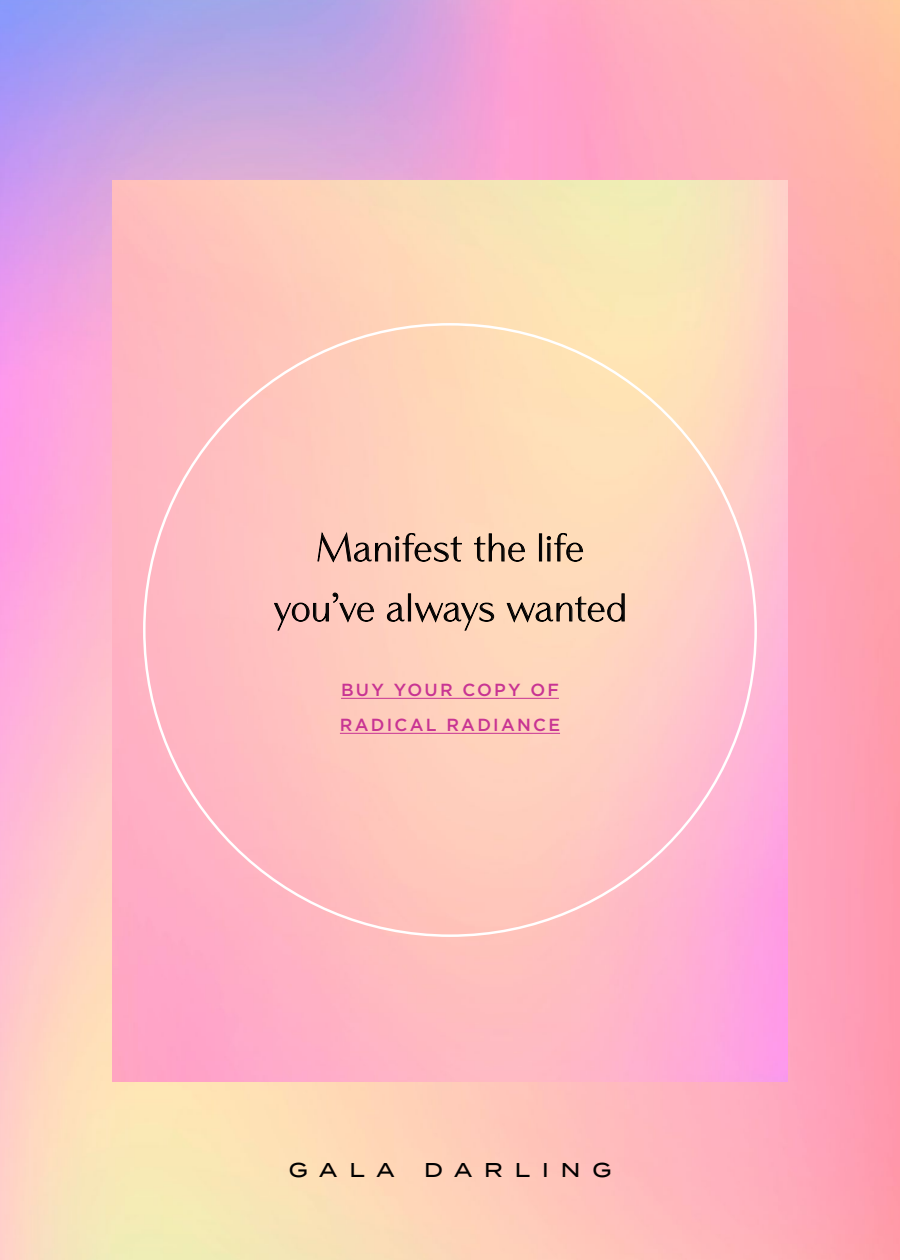
<style>
.page{position:relative;width:900px;height:1260px;background:#fff}
.page>*{position:absolute;margin:0;border:0;box-sizing:border-box;transform-origin:0 0}
.t1{font:40px/60px "Vanitas";letter-spacing:.015em;color:#000;text-align:center}
.t2{font:500 20px "Termina";letter-spacing:.6em;color:#000}
.t3{font:500 17.5px/35px "Gotham";letter-spacing:.13em;color:#c83493}
</style>
<div class="page">
<img style="left:112px;top:180px;width:676px;height:902px">
<hr style="left:341px;top:698px;width:218px;height:1px;background:#c83493">
<hr style="left:340px;top:733px;width:220px;height:1px;background:#c83493">
<svg style="left:318px;top:533px;width:72px;height:29px;background:#cea699"></svg>
<svg style="left:396px;top:533px;width:66px;height:28px;background:#cba995"></svg>
<svg style="left:474px;top:534px;width:51px;height:27px"></svg>
<div style="left:539px;top:534px;width:3px;height:27px;border:1px solid #000"></div>
<svg style="left:547px;top:533px;width:36px;height:28px"></svg>
<svg style="left:274px;top:593px;width:100px;height:37px;background:#ddaea5"></svg>
<svg style="left:387px;top:603px;width:17px;height:18px"></svg>
<div style="left:408px;top:594px;width:3px;height:27px;border:1px solid #000"></div>
<svg style="left:415px;top:603px;width:79px;height:27px;background:#ceac97"></svg>
<svg style="left:507px;top:594px;width:117px;height:28px;background:#ceaf97"></svg>
<p class="t1" style="left:273px;top:517px;width:355px">Manifest the life you’ve always wanted</p>
<p class="t3" style="left:340px;top:672px;width:222px">BUY YOUR COPY OF<br>RADICAL RADIANCE</p>
<p class="t2" style="left:289px;top:1155px;width:108px">GALA</p>
<p class="t2" style="left:424px;top:1155px;width:189px">DARLING</p>
</div>
